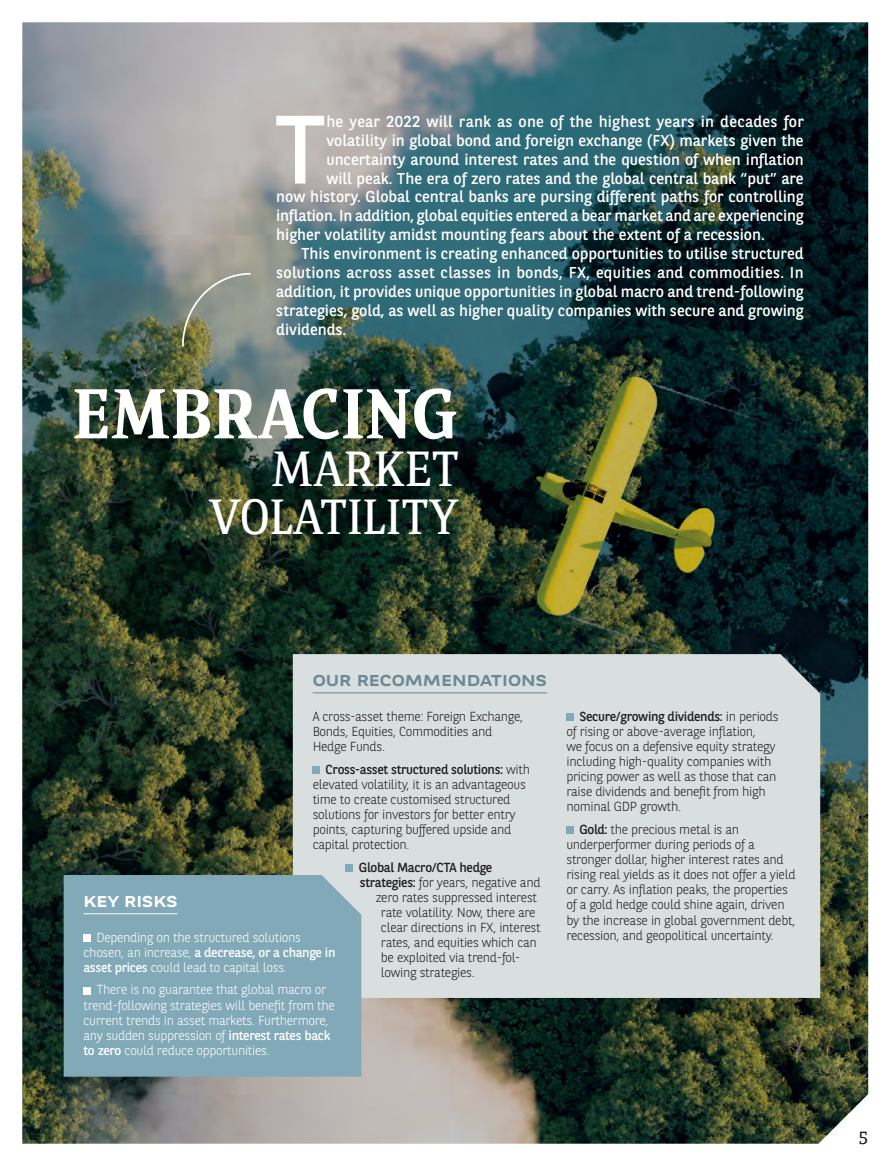
<style>
.page{position:relative;width:893px;height:1166px;background:#fff}
.page>*{position:absolute;margin:0;border:0;box-sizing:border-box;transform-origin:0 0}
.INTRO_TX_Lettrine{font:96.77px "BNPP Sans";color:#fff}
.Titre{font:700 70px "BNPP Serif";color:#fff}
.Titre-2{font:49px/47.9px "BNPP Serif";color:#fff;text-align:right}
.t1{font:17.5px "BNPP Serif";color:#231f20}
.INTRO_TX_Lettrine-2{font:15.75px "BNPP Sans";color:#fff}
.INTRO_TX{font:15.75px/18.9px "BNPP Sans";color:#fff;text-align:justify}
.CADRE_Titre_Gris{font:700 15.75px "BNPP Expanded Sans";color:#6a8a96}
.CADRE_Titre_Blanc{font:700 15.75px "BNPP Expanded Sans";color:#fff}
.Cadre_TX_Noir{font:300 13.12px/15px "BNPP Sans";letter-spacing:-.025em;color:#231f20}
.Cadre_TX_Noir_Blanc{font:300 13.12px/15px "BNPP Sans";letter-spacing:-.025em;color:#fff}
.Cadre_TX_Noir-2{font:13.12px "BNPP Sans";letter-spacing:-.025em;color:#231f20}
.s1{font-weight:400}
</style>
<div class="page">
<img style="left:22px;top:22px;width:846px;height:1121px">
<svg style="left:181px;top:272px;width:71px;height:76px;background:#929686"></svg>
<div style="left:293px;top:654px;width:527px;height:344px;background:#d9dedf"></div>
<hr style="left:313px;top:692px;width:234px;height:1px;background:#6a8a96">
<div style="left:313px;top:766px;width:7px;height:7px;background:#82a9b7"></div>
<div style="left:346px;top:864px;width:7px;height:7px;background:#82a9b7"></div>
<div style="left:566px;top:714px;width:7px;height:7px;background:#82a9b7"></div>
<div style="left:566px;top:827px;width:7px;height:7px;background:#82a9b7"></div>
<div style="left:64px;top:875px;width:297px;height:201px;background:#82a9b7"></div>
<hr style="left:84px;top:913px;width:94px;height:1px;background:#fff">
<div style="left:84px;top:934px;width:7px;height:8px;background:#fff"></div>
<div style="left:84px;top:987px;width:7px;height:7px;background:#fff"></div>
<p class="INTRO_TX_Lettrine" style="left:274px;top:84px;width:54px">T</p>
<p class="INTRO_TX_Lettrine-2" style="left:326px;top:111px;width:479px">he year 2022 will rank as one of the highest years in decades for</p>
<p class="INTRO_TX_Lettrine-2" style="left:326px;top:129px;width:479px">volatility in global bond and foreign exchange (FX) markets given the</p>
<p class="INTRO_TX_Lettrine-2" style="left:326px;top:148px;width:479px">uncertainty around interest rates and the question of when inflation</p>
<p class="INTRO_TX_Lettrine-2" style="left:326px;top:167px;width:479px">will peak. The era of zero rates and the global central bank “put” are</p>
<p class="INTRO_TX_Lettrine-2" style="left:276px;top:186px;width:529px">now history. Global central banks are pursing different paths for controlling</p>
<p class="INTRO_TX_Lettrine-2" style="left:276px;top:205px;width:529px">inflation. In addition, global equities entered a bear market and are experiencing</p>
<p class="INTRO_TX_Lettrine-2" style="left:276px;top:224px;width:490px">higher volatility amidst mounting fears about the extent of a recession.</p>
<p class="INTRO_TX" style="left:276px;top:244px;width:529px;text-indent:25px">This environment is creating enhanced opportunities to utilise structured solutions across asset classes in bonds, FX, equities and commodities. In addition, it provides unique opportunities in global macro and trend-following strategies, gold, as well as higher quality companies with secure and growing dividends.</p>
<p class="Titre" style="left:72px;top:361px;width:388px">EMBRACING</p>
<p class="Titre-2" style="left:209px;top:441px;width:252px">MARKET<br>VOLATILITY</p>
<p class="CADRE_Titre_Gris" style="left:313px;top:669px;width:236px">OUR RECOMMENDATIONS</p>
<p class="Cadre_TX_Noir" style="left:313px;top:708px;width:212px">A cross-asset theme: Foreign Exchange,<br>Bonds, Equities, Commodities and<br>Hedge Funds.</p>
<p class="Cadre_TX_Noir" style="left:313px;top:761px;width:219px;text-indent:13px"><span class="s1">Cross-asset structured solutions:</span> with elevated volatility, it is an advantageous time to create customised structured solutions for investors for better entry points, capturing buffered upside and capital protection.</p>
<p class="Cadre_TX_Noir-2" style="left:359px;top:858px;width:135px">Global Macro/CTA hedge</p>
<p class="Cadre_TX_Noir" style="left:360px;top:874px;width:182px"><span class="s1">strategies:</span> for years, negative and</p>
<p class="Cadre_TX_Noir" style="left:376px;top:889px;width:163px">zero rates suppressed interest</p>
<p class="Cadre_TX_Noir" style="left:381px;top:904px;width:156px">rate volatility. Now, there are</p>
<p class="Cadre_TX_Noir" style="left:381px;top:919px;width:161px">clear directions in FX, interest</p>
<p class="Cadre_TX_Noir" style="left:381px;top:934px;width:157px">rates, and equities which can</p>
<p class="Cadre_TX_Noir" style="left:381px;top:949px;width:141px">be exploited via trend-fol-</p>
<p class="Cadre_TX_Noir" style="left:381px;top:964px;width:95px">lowing strategies.</p>
<p class="CADRE_Titre_Blanc" style="left:84px;top:890px;width:96px">KEY RISKS</p>
<p class="Cadre_TX_Noir_Blanc" style="left:84px;top:929px;width:253px;text-indent:13px">Depending on the structured solutions chosen, an increase, <span class="s1">a decrease, or a change in asset prices</span> could lead to capital loss.</p>
<p class="Cadre_TX_Noir_Blanc" style="left:84px;top:982px;width:253px;text-indent:13px">There is no guarantee that global macro or trend-following strategies will benefit from the current trends in asset markets. Furthermore, any sudden suppression of <span class="s1">interest rates back to zero</span> could reduce opportunities.</p>
<p class="Cadre_TX_Noir" style="left:566px;top:708px;width:214px;text-indent:13px"><span class="s1">Secure/growing dividends:</span> in periods of rising or above-average inflation,<br>we focus on a defensive equity strategy including high-quality companies with pricing power as well as those that can raise dividends and benefit from high nominal GDP growth.</p>
<p class="Cadre_TX_Noir" style="left:566px;top:821px;width:231px;text-indent:13px"><span class="s1">Gold:</span> the precious metal is an underperformer during periods of a stronger dollar, higher interest rates and rising real yields as it does not offer a yield or carry. As inflation peaks, the properties of a gold hedge could shine again, driven by the increase in global government debt, recession, and geopolitical uncertainty.</p>
<h3 class="t1" style="left:858px;top:1124px;width:11px">5</h3>
</div>
